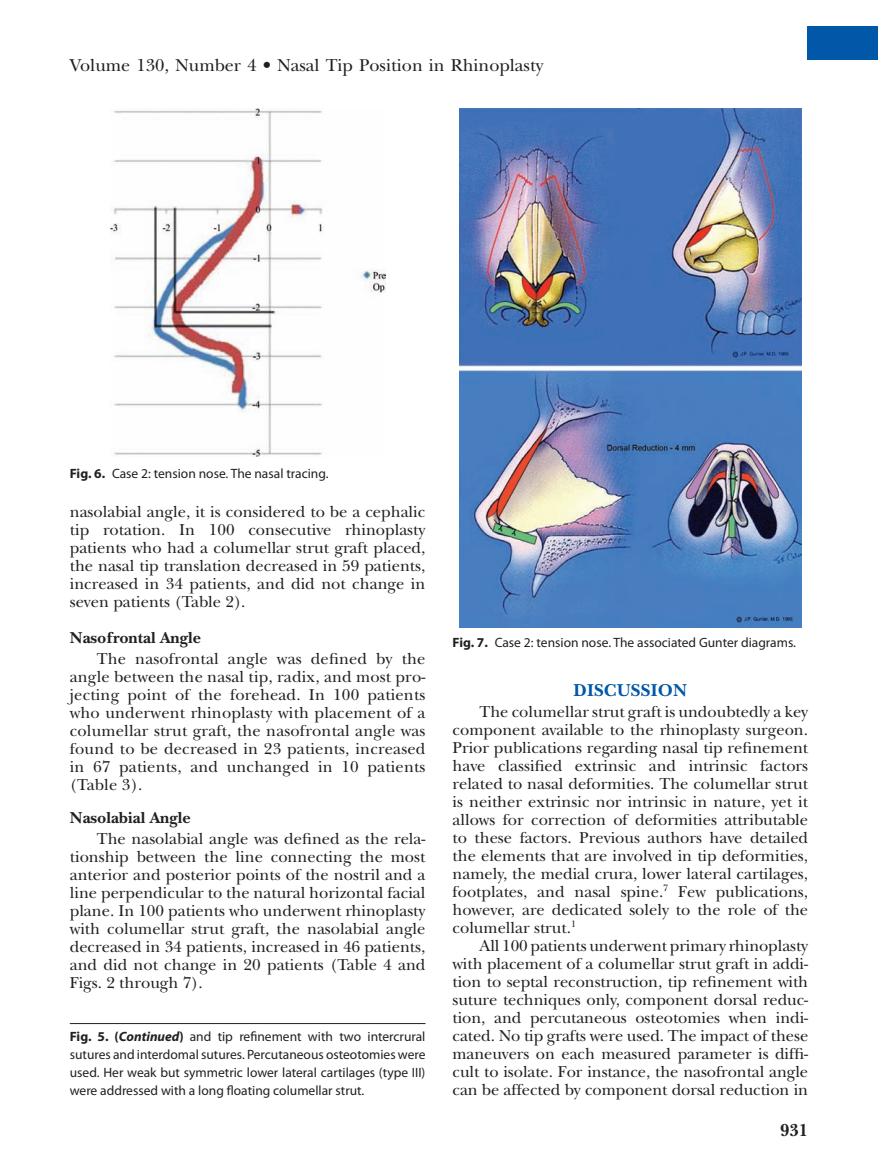
<style>
.page{position:relative;width:878px;height:1175px;background:#fff}
.page>*{position:absolute;margin:0;border:0;box-sizing:border-box;transform-origin:0 0}
.t1{font:18px "New Baskerville";color:#231f20}
.AHead{font:700 18px "New Baskerville";letter-spacing:.01em;color:#0157a8}
.t2{font:700 18px "New Baskerville";color:#231f20}
.TextInd{font:16.5px/18px "New Baskerville";color:#231f20;text-align:justify}
.BHead{font:700 16.5px "New Baskerville";color:#231f20}
.Figure_Legend{font:13.5px/18px "Myriad Pro";color:#231f20;text-align:justify}
.s1{font-weight:700}
.s2{font-weight:700;font-style:italic}
</style>
<div class="page">
<div style="left:807px;top:26px;width:71px;height:33px;background:#0157a8"></div>
<img style="left:110px;top:108px;width:275px;height:349px">
<img style="left:459px;top:108px;width:342px;height:519px">
<hr style="left:70px;top:1023px;width:355px;height:1px;background:#231f20">
<p class="t1" style="left:70px;top:54px;width:475px">Volume 130, Number 4 • Nasal Tip Position in Rhinoplasty</p>
<p class="Figure_Legend" style="left:70px;top:464px;width:260px"><span class="s1">Fig. 6.</span> Case 2: tension nose. The nasal tracing.</p>
<p class="TextInd" style="left:70px;top:502px;width:357px">nasolabial angle, it is considered to be a cephalic tip rotation. In 100 consecutive rhinoplasty patients who had a columellar strut graft placed, the nasal tip translation decreased in 59 patients, increased in 34 patients, and did not change in seven patients (Table 2).</p>
<p class="BHead" style="left:70px;top:628px;width:133px">Nasofrontal Angle</p>
<p class="TextInd" style="left:70px;top:649px;width:357px;text-indent:27px">The nasofrontal angle was defined by the angle between the nasal tip, radix, and most pro&shy;jecting point of the forehead. In 100 patients who underwent rhinoplasty with placement of a columellar strut graft, the nasofrontal angle was found to be decreased in 23 patients, increased in 67 patients, and unchanged in 10 patients (Table 3).</p>
<p class="BHead" style="left:70px;top:808px;width:122px">Nasolabial Angle</p>
<p class="TextInd" style="left:70px;top:829px;width:357px;text-indent:27px">The nasolabial angle was defined as the rela&shy;tionship between the line connecting the most anterior and posterior points of the nostril and a line perpendicular to the natural horizontal facial plane. In 100 patients who underwent rhinoplasty with columellar strut graft, the nasolabial angle decreased in 34 patients, increased in 46 patients, and did not change in 20 patients (Table 4 and Figs. 2 through 7).</p>
<p class="Figure_Legend" style="left:70px;top:1027px;width:357px"><span class="s1">Fig. 5. (</span><span class="s2">Continued</span><span class="s1">)</span> and tip refinement with two intercrural sutures and interdomal sutures. Percutaneous osteotomies were used. Her weak but symmetric lower lateral cartilages (type III) were addressed with a long floating columellar strut.</p>
<p class="Figure_Legend" style="left:452px;top:633px;width:345px"><span class="s1">Fig. 7.</span> Case 2: tension nose. The associated Gunter diagrams.</p>
<p class="AHead" style="left:573px;top:679px;width:115px">DISCUSSION</p>
<p class="TextInd" style="left:452px;top:702px;width:357px;text-indent:27px">The columellar strut graft is undoubtedly a key component available to the rhinoplasty surgeon.<br>Prior publications regarding nasal tip refinement have classified extrinsic and intrinsic factors related to nasal deformities. The columellar strut is neither extrinsic nor intrinsic in nature, yet it allows for correction of deformities attributable to these factors. Previous authors have detailed the elements that are involved in tip deformities, namely, the medial crura, lower lateral cartilages, footplates, and nasal spine.<sup>7</sup> Few publications, however, are dedicated solely to the role of the columellar strut.<sup>1</sup></p>
<p class="TextInd" style="left:452px;top:936px;width:357px;text-indent:27px">All 100 patients underwent primary rhinoplasty with placement of a columellar strut graft in addi&shy;tion to septal reconstruction, tip refinement with suture techniques only, component dorsal reduc&shy;tion, and percutaneous osteotomies when indi&shy;cated. No tip grafts were used. The impact of these maneuvers on each measured parameter is diffi&shy;cult to isolate. For instance, the nasofrontal angle can be affected by component dorsal reduction in</p>
<p class="t2" style="left:780px;top:1119px;width:30px">931</p>
</div>
